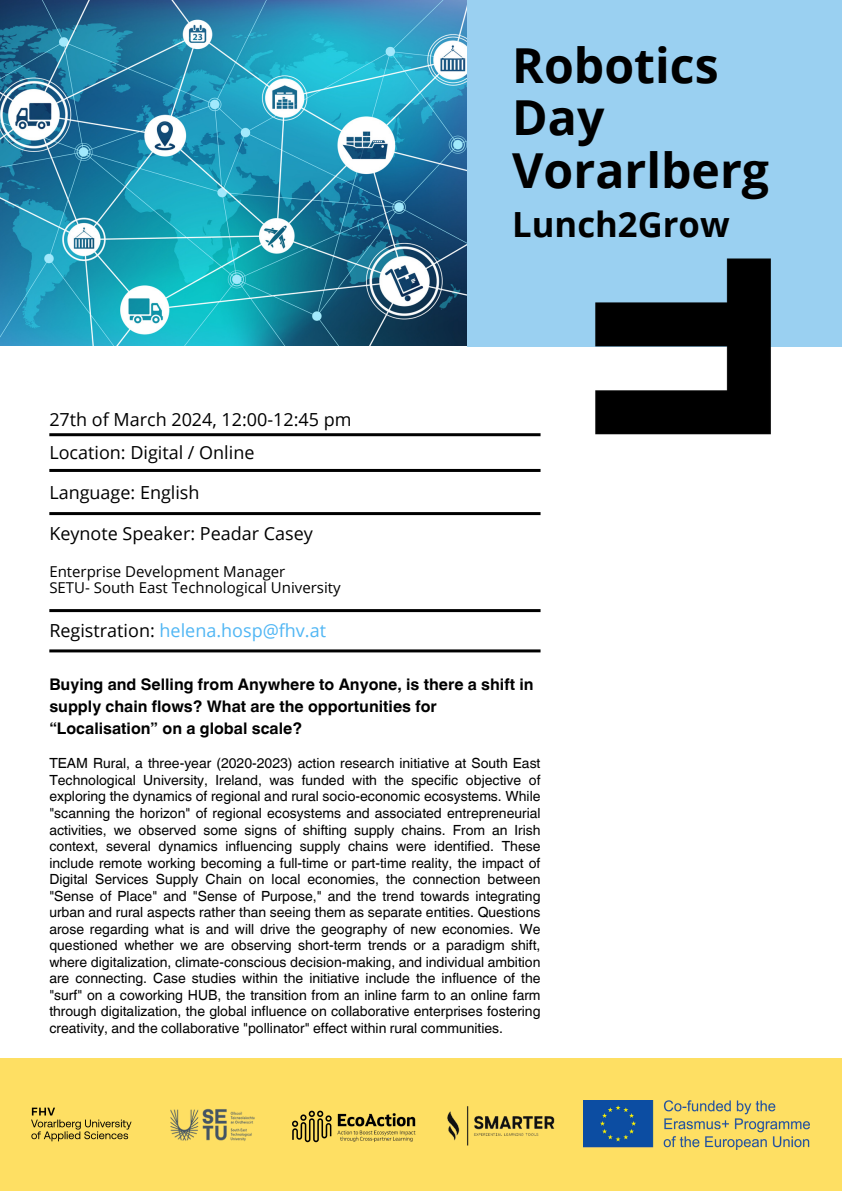
<style>
.page{position:relative;width:842px;height:1191px;background:#fff}
.page>*{position:absolute;margin:0;border:0;box-sizing:border-box;transform-origin:0 0}
.t1{font:700 48.2px/52.5px "Open Sans";color:#000}
.t2{font:700 34.7px "Open Sans";color:#000}
.t3{font:18px "Open Sans";color:#000}
.t4{font:18px "Open Sans";color:#50b6f4}
.t5{font:700 16px/21.8px "Helvetica World";color:#000}
.t6{font:15px/16.5px "Open Sans";color:#000}
.t7{font:14px/16.5px "Helvetica World";color:#000;text-align:justify}
.s1{color:#000}
</style>
<div class="page">
<div style="left:467px;top:0;width:375px;height:346px;background:#9ad0f1"></div>
<div style="left:0;top:1058px;width:842px;height:132px;background:#fedf63"></div>
<img style="left:0;top:0;width:467px;height:346px">
<img style="left:592px;top:258px;width:199px;height:177px">
<hr style="left:49px;top:609px;width:492px;height:3px;background:#000">
<hr style="left:49px;top:649px;width:492px;height:3px;background:#000">
<hr style="left:49px;top:469px;width:492px;height:3px;background:#000">
<hr style="left:49px;top:433px;width:492px;height:3px;background:#000">
<hr style="left:49px;top:512px;width:492px;height:3px;background:#000">
<img style="left:31px;top:1107px;width:101px;height:34px">
<img style="left:447px;top:1106px;width:108px;height:40px">
<img style="left:584px;top:1100px;width:225px;height:49px">
<img style="left:170px;top:1108px;width:85px;height:33px">
<img style="left:292px;top:1110px;width:123px;height:32px">
<h2 class="t3" style="left:49px;top:406px;width:304px">27th of March 2024, 12:00-12:45 pm</h2>
<h4 class="t3" style="left:49px;top:439px;width:207px">Location: Digital / Online</h4>
<p class="t3" style="left:49px;top:480px;width:152px">Language: English</p>
<h3 class="t3" style="left:49px;top:520px;width:265px">Keynote Speaker: Peadar Casey</h3>
<p class="t6" style="left:49px;top:562px;width:293px">Enterprise Development Manager<br>SETU- South East Technological University</p>
<h2 class="t4" style="left:49px;top:617px;width:278px"><span class="s1">Registration:</span> helena.hosp@fhv.at</h2>
<h2 class="t1" style="left:512px;top:38px;width:258px">Robotics<br>Day<br>Vorarlberg</h2>
<h2 class="t2" style="left:512px;top:199px;width:219px">Lunch2Grow</h2>
<p class="t5" style="left:49px;top:672px;width:486px">Buying and Selling from Anywhere to Anyone, is there a shift in supply chain flows? What are the opportunities for “Localisation” on a global scale?</p>
<h2 class="t7" style="left:49px;top:755px;width:493px">TEAM Rural, a three-year (2020-2023) action research initiative at South East Technological University, Ireland, was funded with the specific objective of exploring the dynamics of regional and rural socio-economic ecosystems. While</h2>
<h2 class="t7" style="left:49px;top:804px;width:493px">"scanning the horizon" of regional ecosystems and associated entrepreneurial activities, we observed some signs of shifting supply chains. From an Irish context, several dynamics influencing supply chains were identified. These include remote working becoming a full-time or part-time reality, the impact of Digital Services Supply Chain on local economies, the connection between "Sense of Place" and "Sense of Purpose," and the trend towards integrating urban and rural aspects rather than seeing them as separate entities. Questions arose regarding what is and will drive the geography of new economies. We questioned whether we are observing short-term trends or a paradigm shift, where digitalization, climate-conscious decision-making, and individual ambition are connecting. Case studies within the initiative include the influence of the "surf" on a coworking HUB, the transition from an inline farm to an online farm through digitalization, the global influence on collaborative enterprises fostering creativity, and the collaborative "pollinator" effect within rural communities.</h2>
</div>
